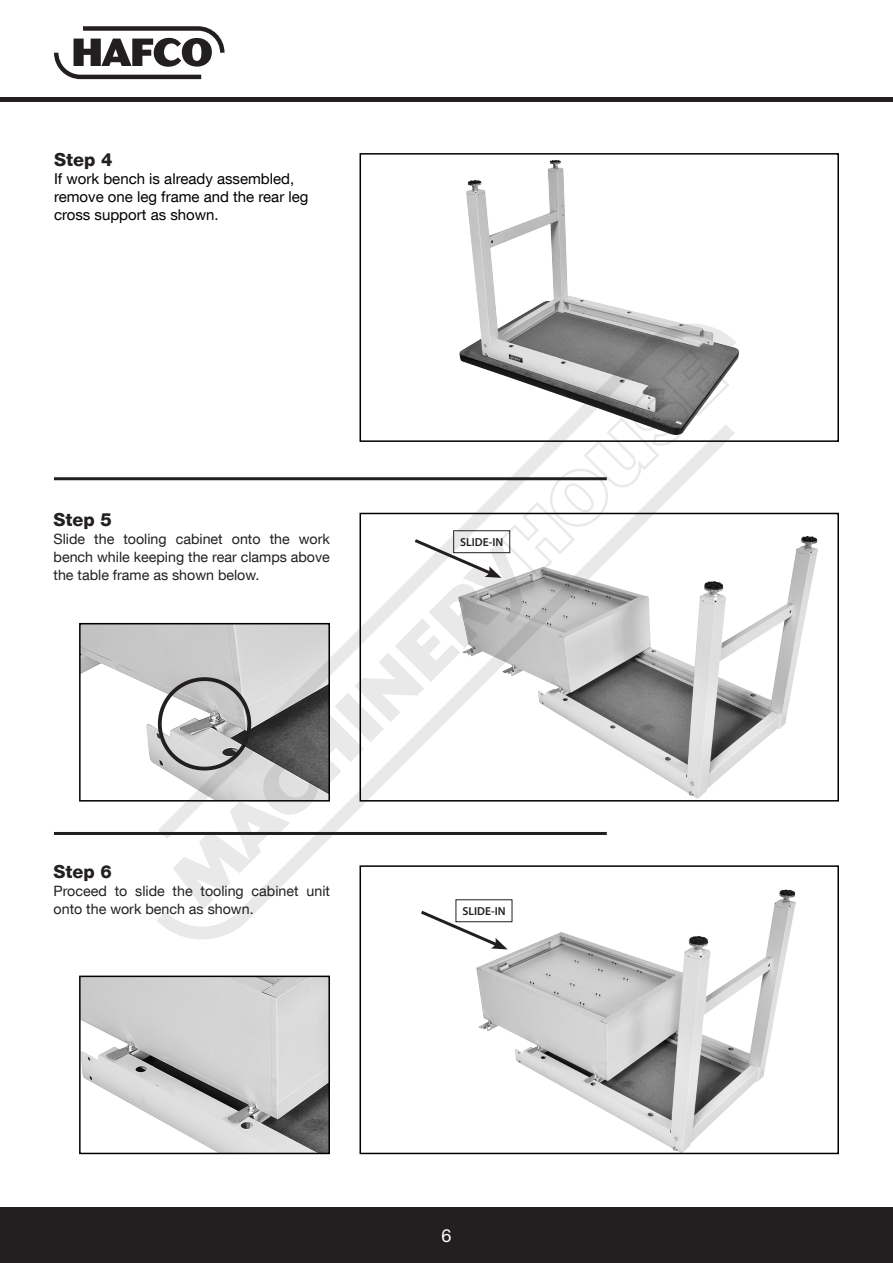
<style>
.page{position:relative;width:893px;height:1263px;background:#fff}
.page>*{position:absolute;margin:0;border:0;box-sizing:border-box;transform-origin:0 0}
.t1{font:800 18px "Helvetica Neue LT Com";color:#231f20}
.t2{font:18px "Helvetica Neue LT Std";color:#fff}
.t3{font:15px/18px "Helvetica Neue LT Com";color:#000}
.t4{font:14.25px/18px "Helvetica Neue LT Com";color:#231f20;text-align:justify}
.t5{font:600 11.55px "Myriad Pro";color:#231f20}
</style>
<div class="page">
<svg style="left:54px;top:26px;width:171px;height:53px"></svg>
<div style="left:0;top:1208px;width:893px;height:55px;background:#231f20"></div>
<hr style="left:0;top:98px;width:893px;height:4px;background:#231f20">
<hr style="left:54px;top:477px;width:553px;height:3px;background:#231f20">
<hr style="left:54px;top:832px;width:553px;height:3px;background:#231f20">
<img style="left:466px;top:160px;width:273px;height:201px">
<div style="left:359px;top:153px;width:480px;height:289px;border:2px solid #000"></div>
<img style="left:736px;top:536px;width:82px;height:228px">
<img style="left:82px;top:626px;width:74px;height:139px">
<div style="left:79px;top:623px;width:251px;height:178px;border:2px solid #000"></div>
<img style="left:476px;top:889px;width:320px;height:262px">
<div style="left:359px;top:865px;width:480px;height:289px;border:2px solid #000"></div>
<img style="left:82px;top:978px;width:245px;height:173px">
<div style="left:79px;top:975px;width:251px;height:179px;border:2px solid #000"></div>
<svg style="left:156px;top:477px;width:579px;height:489px"></svg>
<svg style="left:158px;top:297px;width:578px;height:578px"></svg>
<p class="t1" style="left:54px;top:149px;width:60px">Step 4</p>
<p class="t3" style="left:54px;top:169px;width:256px">If work bench is already assembled, remove one leg frame and the rear leg cross support as shown.</p>
<p class="t1" style="left:54px;top:508px;width:60px">Step 5</p>
<p class="t4" style="left:54px;top:529px;width:278px">Slide the tooling cabinet onto the work bench while keeping the rear clamps above the table frame as shown below.</p>
<p class="t5" style="left:460px;top:535px;width:45px">SLIDE-IN</p>
<p class="t1" style="left:54px;top:861px;width:60px">Step 6</p>
<p class="t4" style="left:54px;top:882px;width:278px">Proceed to slide the tooling cabinet unit onto the work bench as shown.</p>
<p class="t5" style="left:462px;top:904px;width:45px">SLIDE-IN</p>
<p class="t2" style="left:441px;top:1225px;width:12px">6</p>
</div>
